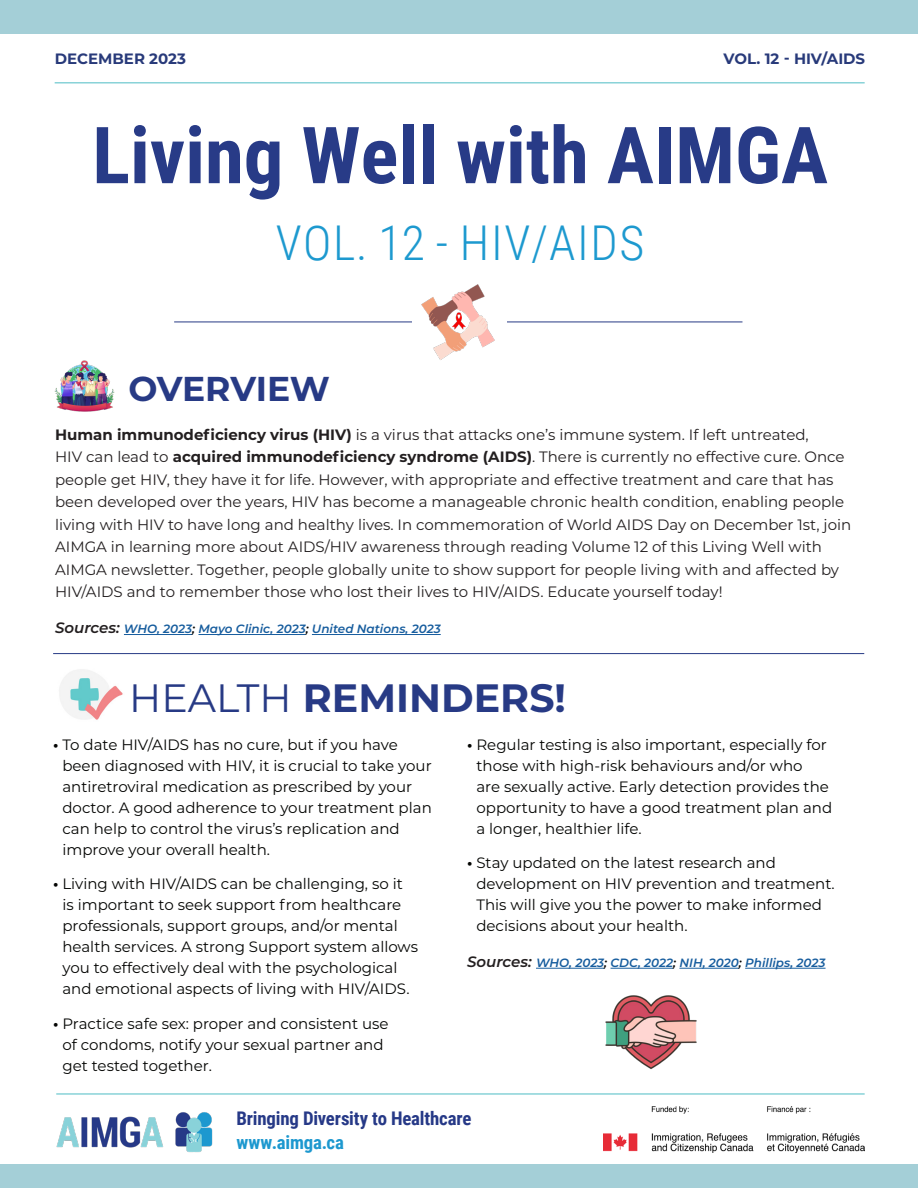
<style>
.page{position:relative;width:918px;height:1188px;background:#fff}
.page>*{position:absolute;margin:0;border:0;box-sizing:border-box;transform-origin:0 0}
.t1{font:700 78.75px "Roboto Condensed";color:#283b87}
.t2{font:300 48px "Roboto Condensed";letter-spacing:.035em;color:#1d99cf}
.t3{font:700 39.6px "Montserrat";color:#273a85}
.t4{font:700 34.5px "Montserrat";letter-spacing:-.01em;color:#273a85}
.t5{font:700 18.75px "Roboto Condensed";letter-spacing:-.01em;color:#263987}
.t6{font:700 18.75px "Roboto Condensed";letter-spacing:-.01em;color:#1d98cf}
.t7{font:15px/21px "Montserrat";color:#040503}
.t8{font:15px/22.5px "Montserrat";color:#231f20}
.t9{font:700 15px "Montserrat";color:#283a7a}
.t10{font:italic 600 12px "Montserrat";color:#175d9e}
.s1{font-weight:700}
.s2{font-size:15px;color:#231f20}
.s3{color:#040503}
.s4{font-weight:400}
</style>
<div class="page">
<div style="left:0;top:0;width:918px;height:34px;background:#a4cfd7"></div>
<hr style="left:55px;top:82px;width:810px;height:2px;background:#88d2d8">
<div style="left:0;top:1164px;width:918px;height:24px;background:#a4cfd7"></div>
<img style="left:603px;top:1106px;width:262px;height:46px">
<hr style="left:56px;top:1093px;width:809px;height:2px;background:#88d2d8">
<img style="left:56px;top:1112px;width:157px;height:41px">
<hr style="left:124px;top:634px;width:68px;height:1px;background:#175d9e">
<hr style="left:198px;top:634px;width:108px;height:1px;background:#175d9e">
<hr style="left:312px;top:634px;width:129px;height:1px;background:#175d9e">
<hr style="left:174px;top:322px;width:568px;height:1px;background:#273a85">
<div style="left:412px;top:295px;width:95px;height:47px;background:#fff"></div>
<hr style="left:53px;top:653px;width:811px;height:1px;background:#273a85">
<img style="left:59px;top:669px;width:64px;height:51px">
<hr style="left:536px;top:968px;width:68px;height:1px;background:#175d9e">
<hr style="left:611px;top:968px;width:62px;height:1px;background:#175d9e">
<hr style="left:679px;top:968px;width:60px;height:1px;background:#175d9e">
<hr style="left:745px;top:968px;width:81px;height:1px;background:#175d9e">
<img style="left:54px;top:360px;width:61px;height:52px">
<img style="left:421px;top:284px;width:74px;height:76px">
<img style="left:605px;top:995px;width:92px;height:74px">
<p class="t9" style="left:55px;top:48px;width:133px">DECEMBER 2023</p>
<p class="t9" style="left:724px;top:48px;width:143px">VOL. 12 - HIV/AIDS</p>
<p class="t1" style="left:92px;top:100px;width:737px">Living Well with AIMGA</p>
<p class="t2" style="left:276px;top:209px;width:370px">VOL. 12 - HIV/AIDS</p>
<p class="t4" style="left:129px;top:363px;width:203px">OVERVIEW</p>
<p class="t8" style="left:55px;top:423px;width:798px"><span class="s1">Human immunodeficiency virus (HIV)</span> is a virus that attacks one’s immune system. If left untreated,<br>HIV can lead to <span class="s1">acquired immunodeficiency syndrome (AIDS)</span>. There is currently no effective cure. Once people get HIV, they have it for life. However, with appropriate and effective treatment and care that has been developed over the years, HIV has become a manageable chronic health condition, enabling people living with HIV to have long and healthy lives. In commemoration of World AIDS Day on December 1st, join AIMGA in learning more about AIDS/HIV awareness through reading Volume 12 of this Living Well with AIMGA newsletter. Together, people globally unite to show support for people living with and affected by HIV/AIDS and to remember those who lost their lives to HIV/AIDS. Educate yourself today!</p>
<p class="t10" style="left:55px;top:621px;width:387px"><span class="s2">Sources:</span> WHO, 2023<span class="s3">;</span> Mayo Clinic, 2023<span class="s3">;</span> United Nations, 2023</p>
<p class="t3" style="left:129px;top:669px;width:438px"><span class="s4">HEALTH</span> REMINDERS!</p>
<p class="t7" style="left:62px;top:733px;width:371px;text-indent:-9px"><span class="s1">•</span> To date HIV/AIDS has no cure, but if you have been diagnosed with HIV, it is crucial to take your antiretroviral medication as prescribed by your doctor. A good adherence to your treatment plan can help to control the virus’s replication and improve your overall health.</p>
<p class="t7" style="left:62px;top:873px;width:357px;text-indent:-9px"><span class="s1">•</span> Living with HIV/AIDS can be challenging, so it<br>is important to seek support from healthcare professionals, support groups, and/or mental health services. A strong Support system allows you to effectively deal with the psychological and emotional aspects of living with HIV/AIDS.</p>
<p class="t7" style="left:62px;top:1012px;width:328px;text-indent:-9px"><span class="s1">•</span> Practice safe sex: proper and consistent use of condoms, notify your sexual partner and get tested together.</p>
<p class="t7" style="left:476px;top:733px;width:357px;text-indent:-9px"><span class="s1">•</span> Regular testing is also important, especially for those with high-risk behaviours and/or who<br>are sexually active. Early detection provides the opportunity to have a good treatment plan and a longer, healthier life.</p>
<p class="t7" style="left:476px;top:852px;width:360px;text-indent:-9px"><span class="s1">•</span> Stay updated on the latest research and development on HIV prevention and treatment.<br>This will give you the power to make informed decisions about your health.</p>
<p class="t10" style="left:467px;top:954px;width:360px"><span class="s2">Sources:</span> WHO, 2023<span class="s3">;</span> CDC, 2022<span class="s3">;</span> NIH, 2020<span class="s3">;</span> Phillips, 2023</p>
<p class="t5" style="left:237px;top:1105px;width:237px">Bringing Diversity to Healthcare</p>
<p class="t6" style="left:237px;top:1129px;width:109px">www.aimga.ca</p>
</div>
